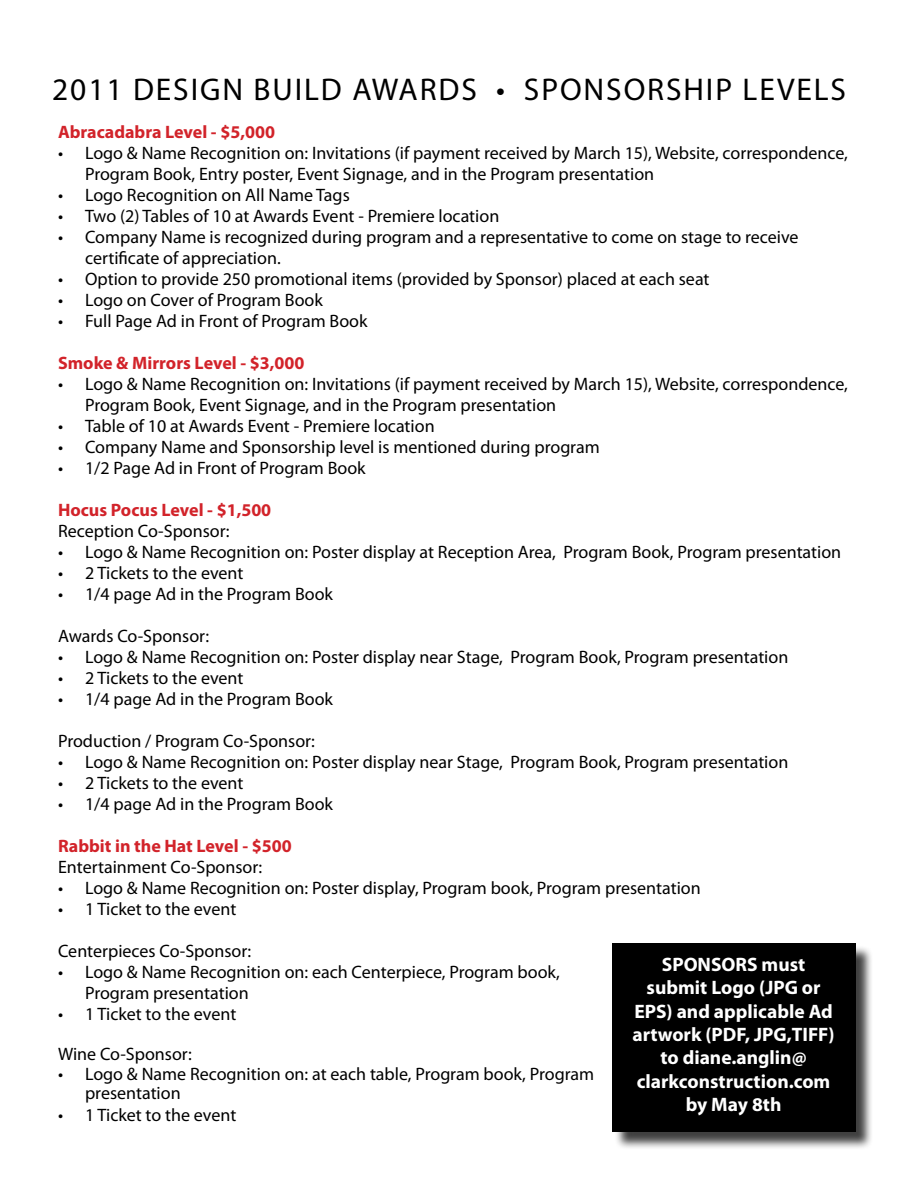
<style>
.page{position:relative;width:918px;height:1188px;background:#fff}
.page>*{position:absolute;margin:0;border:0;box-sizing:border-box;transform-origin:0 0}
.t1{font:31.5px "Myriad Pro";letter-spacing:.06em;color:#000}
.t2{font:700 19.5px/23.4px "Myriad Pro";color:#fff;text-align:center}
.t3{font:18px/21px "Myriad Pro";color:#000}
.t4{font:700 18px "Myriad Pro";color:#d2232a}
</style>
<div class="page">
<div style="left:614px;top:945px;width:260px;height:206px;background:#000;opacity:.75"></div>
<div style="left:612px;top:943px;width:243px;height:189px;background:#000"></div>
<h1 class="t1" style="left:52px;top:70px;width:795px">2011 DESIGN BUILD AWARDS • SPONSORSHIP LEVELS</h1>
<p class="t4" style="left:58px;top:120px;width:218px">Abracadabra Level - $5,000</p>
<p class="t3" style="left:85px;top:142px;width:764px;text-indent:-27px">• Logo &amp; Name Recognition on: Invitations (if payment received by March 15), Website, correspondence,<br>Program Book, Entry poster, Event Signage, and in the Program presentation</p>
<p class="t3" style="left:58px;top:184px;width:293px">• Logo Recognition on All Name Tags</p>
<p class="t3" style="left:58px;top:205px;width:443px">• Two (2) Tables of 10 at Awards Event - Premiere location</p>
<p class="t3" style="left:85px;top:226px;width:715px;text-indent:-27px">• Company Name is recognized during program and a representative to come on stage to receive certificate of appreciation.</p>
<p class="t3" style="left:58px;top:268px;width:653px">• Option to provide 250 promotional items (provided by Sponsor) placed at each seat</p>
<p class="t3" style="left:58px;top:289px;width:266px">• Logo on Cover of Program Book</p>
<p class="t3" style="left:58px;top:310px;width:311px">• Full Page Ad in Front of Program Book</p>
<p class="t4" style="left:58px;top:351px;width:248px">Smoke &amp; Mirrors Level - $3,000</p>
<p class="t3" style="left:85px;top:373px;width:764px;text-indent:-27px">• Logo &amp; Name Recognition on: Invitations (if payment received by March 15), Website, correspondence,<br>Program Book, Event Signage, and in the Program presentation</p>
<p class="t3" style="left:58px;top:415px;width:378px">• Table of 10 at Awards Event - Premiere location</p>
<p class="t3" style="left:58px;top:436px;width:543px">• Company Name and Sponsorship level is mentioned during program</p>
<p class="t3" style="left:58px;top:457px;width:309px">• 1/2 Page Ad in Front of Program Book</p>
<p class="t4" style="left:58px;top:498px;width:215px">Hocus Pocus Level - $1,500</p>
<p class="t3" style="left:58px;top:520px;width:173px">Reception Co-Sponsor:</p>
<p class="t3" style="left:58px;top:541px;width:785px">• Logo &amp; Name Recognition on: Poster display at Reception Area, Program Book, Program presentation</p>
<p class="t3" style="left:58px;top:562px;width:187px">• 2 Tickets to the event</p>
<p class="t3" style="left:58px;top:583px;width:277px">• 1/4 page Ad in the Program Book</p>
<p class="t3" style="left:58px;top:625px;width:152px">Awards Co-Sponsor:</p>
<p class="t3" style="left:58px;top:646px;width:732px">• Logo &amp; Name Recognition on: Poster display near Stage, Program Book, Program presentation</p>
<p class="t3" style="left:58px;top:667px;width:187px">• 2 Tickets to the event</p>
<p class="t3" style="left:58px;top:688px;width:277px">• 1/4 page Ad in the Program Book</p>
<p class="t3" style="left:58px;top:730px;width:258px">Production / Program Co-Sponsor:</p>
<p class="t3" style="left:58px;top:751px;width:732px">• Logo &amp; Name Recognition on: Poster display near Stage, Program Book, Program presentation</p>
<p class="t3" style="left:58px;top:772px;width:187px">• 2 Tickets to the event</p>
<p class="t3" style="left:58px;top:793px;width:277px">• 1/4 page Ad in the Program Book</p>
<p class="t4" style="left:58px;top:834px;width:235px">Rabbit in the Hat Level - $500</p>
<p class="t3" style="left:58px;top:856px;width:206px">Entertainment Co-Sponsor:</p>
<p class="t3" style="left:58px;top:877px;width:644px">• Logo &amp; Name Recognition on: Poster display, Program book, Program presentation</p>
<p class="t3" style="left:58px;top:898px;width:180px">• 1 Ticket to the event</p>
<p class="t3" style="left:58px;top:940px;width:195px">Centerpieces Co-Sponsor:</p>
<p class="t3" style="left:85px;top:961px;width:476px;text-indent:-27px">• Logo &amp; Name Recognition on: each Centerpiece, Program book,<br>Program presentation</p>
<p class="t3" style="left:58px;top:1003px;width:180px">• 1 Ticket to the event</p>
<p class="t3" style="left:58px;top:1044px;width:135px">Wine Co-Sponsor:</p>
<p class="t3" style="left:85px;top:1064px;width:511px;line-height:19.5px;text-indent:-27px">• Logo &amp; Name Recognition on: at each table, Program book, Program presentation</p>
<p class="t3" style="left:58px;top:1104px;width:180px">• 1 Ticket to the event</p>
<p class="t2" style="left:633px;top:952px;width:204px">SPONSORS must submit Logo (JPG or<br>EPS) and applicable Ad artwork (PDF, JPG,TIFF) to diane.anglin@ clarkconstruction.com by May 8th</p>
</div>
